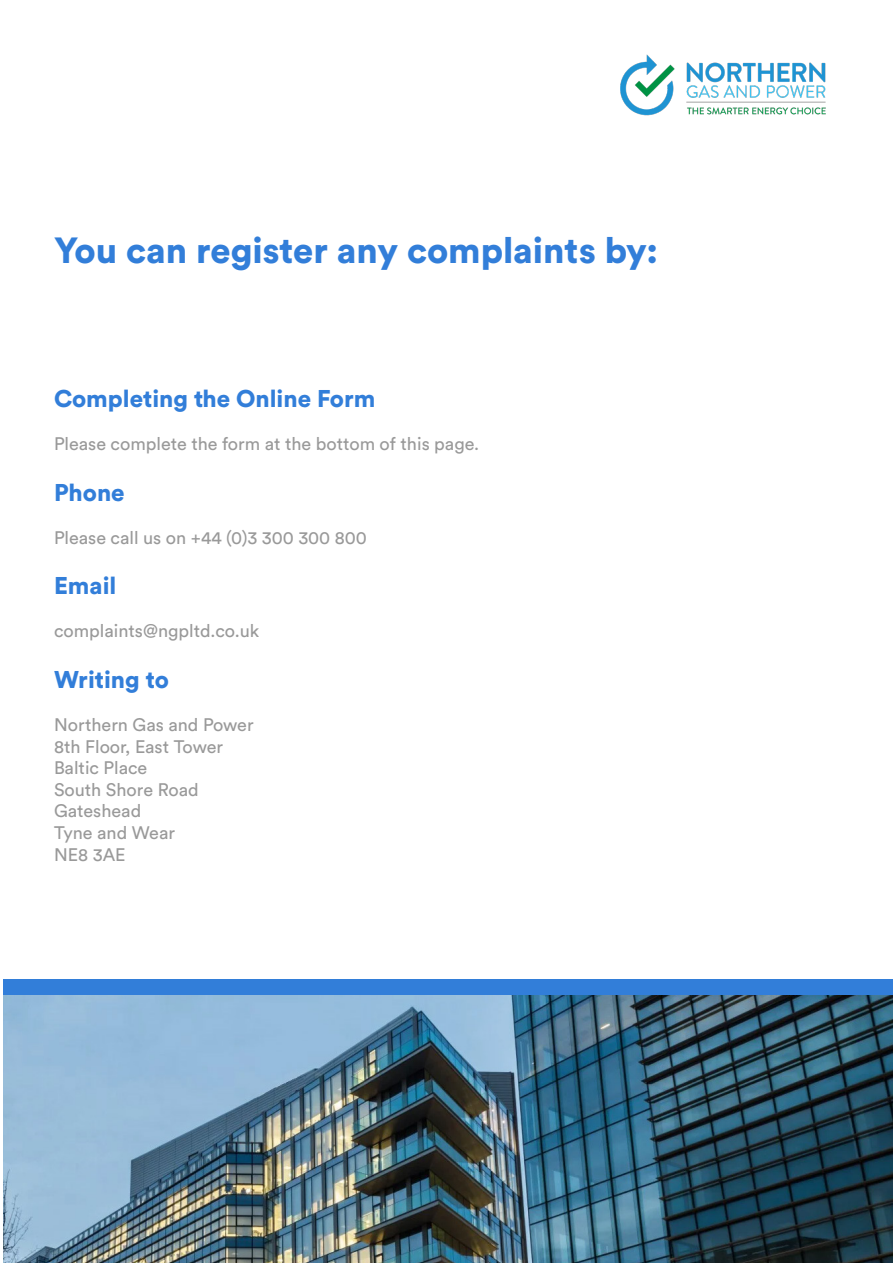
<style>
.page{position:relative;width:893px;height:1263px;background:#fff}
.page>*{position:absolute;margin:0;border:0;box-sizing:border-box;transform-origin:0 0}
.t1{font:900 36px "Circular Std";color:#327ed9}
.t2{font:900 24px "Circular Std";color:#327ed9}
.t3{font:18px "Circular Std";color:#999}
</style>
<div class="page">
<img style="left:621px;top:54px;width:205px;height:61px">
<div style="left:4px;top:979px;width:889px;height:283px;background:#327ed9"></div>
<img style="left:4px;top:995px;width:889px;height:268px">
<p class="t1" style="left:54px;top:226px;width:605px">You can register any complaints by:</p>
<p class="t2" style="left:54px;top:383px;width:323px">Completing the Online Form</p>
<p class="t3" style="left:54px;top:433px;width:427px">Please complete the form at the bottom of this page.</p>
<p class="t2" style="left:54px;top:476px;width:72px">Phone</p>
<p class="t3" style="left:54px;top:527px;width:314px">Please call us on +44 (0)3 300 300 800</p>
<p class="t2" style="left:54px;top:570px;width:64px">Email</p>
<p class="t3" style="left:54px;top:620px;width:207px">complaints@ngpltd.co.uk</p>
<p class="t2" style="left:54px;top:663px;width:117px">Writing to</p>
<p class="t3" style="left:54px;top:714px;width:201px">Northern Gas and Power</p>
<p class="t3" style="left:54px;top:735px;width:171px">8th Floor, East Tower</p>
<p class="t3" style="left:54px;top:757px;width:95px">Baltic Place</p>
<p class="t3" style="left:54px;top:779px;width:146px">South Shore Road</p>
<p class="t3" style="left:54px;top:800px;width:89px">Gateshead</p>
<p class="t3" style="left:54px;top:822px;width:123px">Tyne and Wear</p>
<p class="t3" style="left:54px;top:843px;width:73px">NE8 3AE</p>
</div>
